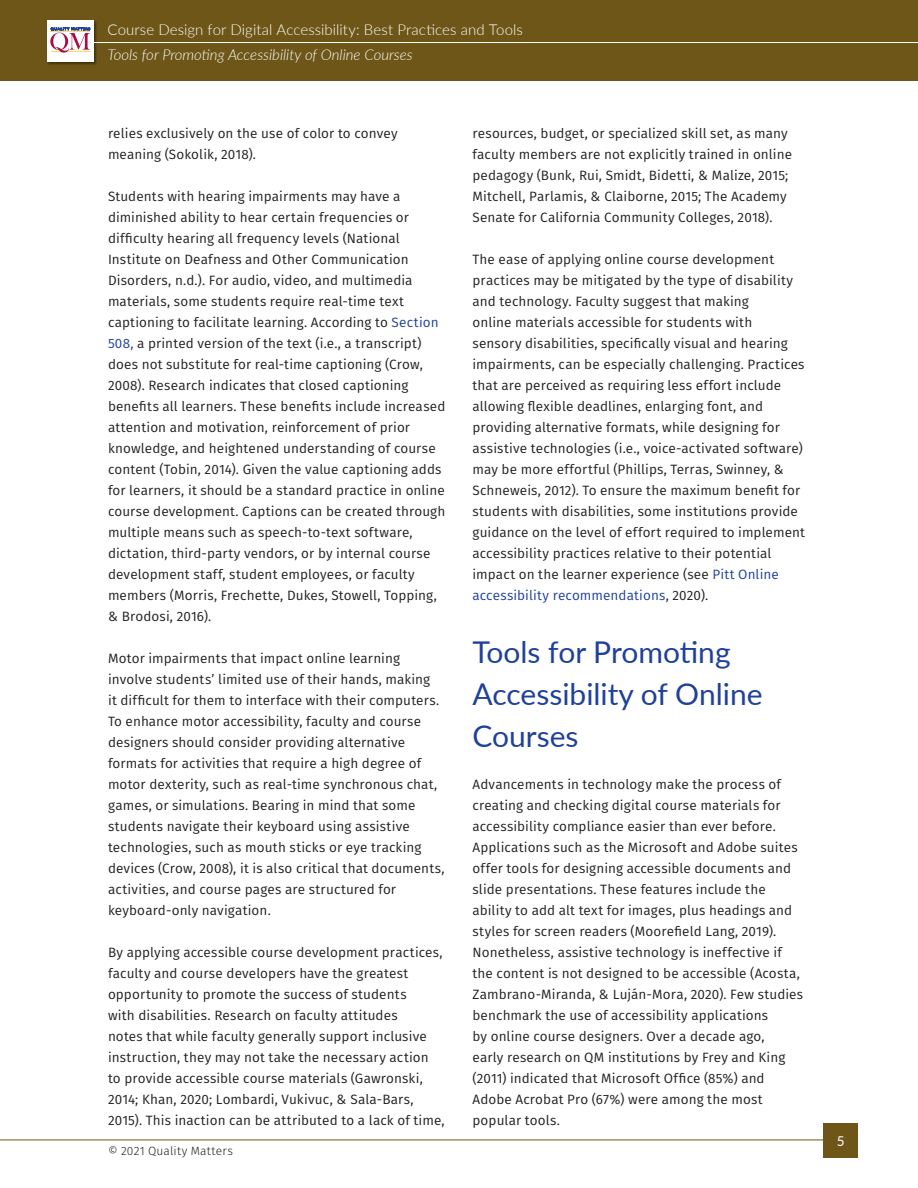
<style>
.page{position:relative;width:918px;height:1188px;background:#fff}
.page>*{position:absolute;margin:0;border:0;box-sizing:border-box;transform-origin:0 0}
.section_head{font:30px/42px "Lato";color:#20419a}
.t1{font:300 15px "Lato";letter-spacing:.005em;color:#fff}
.t2{font:italic 300 15px "Lato";color:#fff}
.body_copy{font:13.5px/21px "Fira Sans";letter-spacing:.01em;color:#231f20}
.t3{font:13.5px "Lato";color:#fff}
.t4{font:300 12px "Fira Sans";letter-spacing:.015em;color:#231f20}
.s1{color:#20419a}
</style>
<div class="page">
<div style="left:0;top:0;width:918px;height:81px;background:#6d5617"></div>
<hr style="left:0;top:1140px;width:824px;height:1px;background:#6d5617">
<div style="left:824px;top:1123px;width:34px;height:35px;background:#6d5617"></div>
<img style="left:47px;top:21px;width:50px;height:44px">
<div style="left:47px;top:20px;width:47px;height:41px;background:#fff"></div>
<svg style="left:50px;top:28px;width:41px;height:25px"></svg>
<hr style="left:94px;top:42px;width:824px;height:1px;background:#fff">
<p class="t1" style="left:107px;top:20px;width:417px">Course Design for Digital Accessibility: Best Practices and Tools</p>
<p class="t2" style="left:107px;top:44px;width:307px">Tools for Promoting Accessibility of Online Courses</p>
<p class="body_copy" style="left:108px;top:122px;width:291px">relies exclusively on the use of color to convey meaning (Sokolik, 2018).</p>
<p class="body_copy" style="left:108px;top:185px;width:339px">Students with hearing impairments may have a diminished ability to hear certain frequencies or difficulty hearing all frequency levels (National Institute on Deafness and Other Communication Disorders, n.d.). For audio, video, and multimedia materials, some students require real-time text captioning to facilitate learning. According to <span class="s1">Section 508,</span> a printed version of the text (i.e., a transcript) does not substitute for real-time captioning (Crow, 2008). Research indicates that closed captioning benefits all learners. These benefits include increased attention and motivation, reinforcement of prior knowledge, and heightened understanding of course content (Tobin, 2014). Given the value captioning adds for learners, it should be a standard practice in online course development. Captions can be created through multiple means such as speech-to-text software, dictation, third-party vendors, or by internal course development staff, student employees, or faculty members (Morris, Frechette, Dukes, Stowell, Topping, &amp; Brodosi, 2016).</p>
<p class="body_copy" style="left:108px;top:647px;width:338px">Motor impairments that impact online learning involve students’ limited use of their hands, making<br>it difficult for them to interface with their computers.<br>To enhance motor accessibility, faculty and course designers should consider providing alternative formats for activities that require a high degree of motor dexterity, such as real-time synchronous chat, games, or simulations. Bearing in mind that some students navigate their keyboard using assistive technologies, such as mouth sticks or eye tracking devices (Crow, 2008), it is also critical that documents, activities, and course pages are structured for keyboard-only navigation.</p>
<p class="body_copy" style="left:108px;top:941px;width:338px">By applying accessible course development practices, faculty and course developers have the greatest opportunity to promote the success of students<br>with disabilities. Research on faculty attitudes<br>notes that while faculty generally support inclusive instruction, they may not take the necessary action to provide accessible course materials (Gawronski, 2014; Khan, 2020; Lombardi, Vukivuc, &amp; Sala-Bars, 2015). This inaction can be attributed to a lack of time,</p>
<p class="t4" style="left:108px;top:1143px;width:126px">© 2021 Quality Matters</p>
<p class="body_copy" style="left:472px;top:122px;width:321px">resources, budget, or specialized skill set, as many faculty members are not explicitly trained in online pedagogy (Bunk, Rui, Smidt, Bidetti, &amp; Malize, 2015; Mitchell, Parlamis, &amp; Claiborne, 2015; The Academy Senate for California Community Colleges, 2018).</p>
<p class="body_copy" style="left:472px;top:248px;width:334px">The ease of applying online course development practices may be mitigated by the type of disability and technology. Faculty suggest that making<br>online materials accessible for students with<br>sensory disabilities, specifically visual and hearing impairments, can be especially challenging. Practices that are perceived as requiring less effort include allowing flexible deadlines, enlarging font, and providing alternative formats, while designing for assistive technologies (i.e., voice-activated software) may be more effortful (Phillips, Terras, Swinney, &amp; Schneweis, 2012). To ensure the maximum benefit for students with disabilities, some institutions provide guidance on the level of effort required to implement accessibility practices relative to their potential impact on the learner experience (see <span class="s1">Pitt Online accessibility recommendations</span>, 2020).</p>
<p class="section_head" style="left:472px;top:630px;width:292px">Tools for Promoting<br>Accessibility of Online<br>Courses</p>
<p class="body_copy" style="left:472px;top:773px;width:332px">Advancements in technology make the process of creating and checking digital course materials for accessibility compliance easier than ever before.<br>Applications such as the Microsoft and Adobe suites offer tools for designing accessible documents and slide presentations. These features include the ability to add alt text for images, plus headings and styles for screen readers (Moorefield Lang, 2019).<br>Nonetheless, assistive technology is ineffective if the content is not designed to be accessible (Acosta, Zambrano-Miranda, &amp; Luján-Mora, 2020). Few studies benchmark the use of accessibility applications<br>by online course designers. Over a decade ago,<br>early research on QM institutions by Frey and King (2011) indicated that Microsoft Office (85%) and Adobe Acrobat Pro (67%) were among the most popular tools.</p>
<p class="t3" style="left:837px;top:1131px;width:9px">5</p>
</div>
